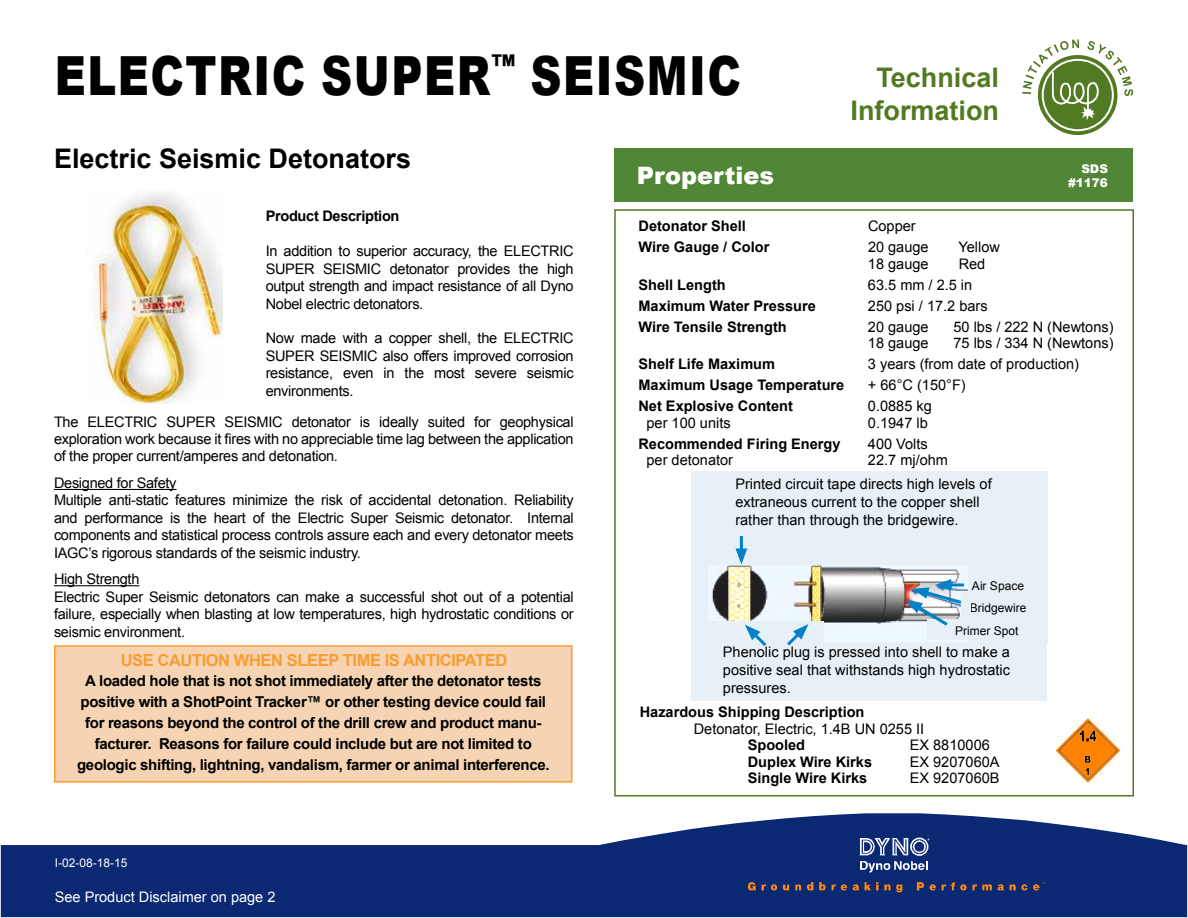
<style>
.page{position:relative;width:1188px;height:918px;background:#fff}
.page>*{position:absolute;margin:0;border:0;box-sizing:border-box;transform-origin:0 0}
.t1{font:900 54px "Arial";letter-spacing:.035em;color:#000;scale:.8 1}
.t2{font:700 27px "Arial";color:#000}
.t3{font:700 27px/32.4px "Arial";color:#517a23;text-align:right}
.t4{font:900 24px "Arial";color:#fff}
.t5{font:700 16.5px "Arial";letter-spacing:-.025em;color:#f99d31}
.t6{font:700 15px/21px "Arial";letter-spacing:-.02em;color:#000;text-align:center}
.t7{font:14.55px/17.4px "Arial";letter-spacing:-.02em;color:#000;text-align:justify}
.t8{font:14.55px/24.3px "Arial";color:#000}
.t9{font:700 14.55px "Arial";color:#000}
.t10{font:14.55px "Arial";color:#fff}
.t11{font:700 14.55px "Arial";letter-spacing:-.02em;color:#000}
.t12{font:12px/22px "Arial";color:#000}
.t13{font:12px "Arial";color:#fff}
.t14{font:900 12px/14.4px "Arial";color:#fff;text-align:right}
</style>
<div class="page">
<svg style="left:1px;top:813px;width:1186px;height:104px;fill:#0a2972"></svg>
<svg style="left:748px;top:882px;width:8px;height:8px"></svg>
<svg style="left:762px;top:884px;width:15px;height:6px"></svg>
<svg style="left:783px;top:885px;width:6px;height:5px"></svg>
<svg style="left:795px;top:884px;width:6px;height:6px"></svg>
<svg style="left:807px;top:882px;width:6px;height:8px"></svg>
<svg style="left:819px;top:882px;width:7px;height:8px"></svg>
<svg style="left:832px;top:884px;width:15px;height:6px"></svg>
<svg style="left:853px;top:884px;width:6px;height:6px"></svg>
<svg style="left:865px;top:882px;width:25px;height:8px"></svg>
<svg style="left:896px;top:884px;width:6px;height:8px"></svg>
<svg style="left:917px;top:882px;width:7px;height:8px"></svg>
<svg style="left:930px;top:884px;width:6px;height:6px"></svg>
<svg style="left:942px;top:882px;width:50px;height:8px"></svg>
<svg style="left:998px;top:884px;width:6px;height:6px"></svg>
<svg style="left:1010px;top:884px;width:6px;height:6px"></svg>
<svg style="left:859px;top:838px;width:71px;height:35px;background:#556b9d"></svg>
<svg style="left:1022px;top:883px;width:23px;height:7px"></svg>
<div style="left:614px;top:148px;width:519px;height:54px;background:#508636"></div>
<div style="left:614px;top:209px;width:520px;height:587px;border:2px solid #517a23"></div>
<svg style="left:1022px;top:39px;width:111px;height:96px"></svg>
<img style="left:708px;top:565px;width:261px;height:77px">
<div style="left:692px;top:472px;width:356px;height:93px;background:#e7f0f6"></div>
<div style="left:692px;top:642px;width:355px;height:59px;background:#e7f0f6"></div>
<div style="left:969px;top:549px;width:79px;height:95px;background:#e7f0f6"></div>
<div style="left:692px;top:554px;width:16px;height:88px;background:#e7f0f6"></div>
<hr style="left:740px;top:536px;width:3px;height:18px;background:#0081c8">
<svg style="left:736px;top:549px;width:11px;height:16px"></svg>
<div style="left:707px;top:622px;width:117px;height:20px;background:#e7f0f6"></div>
<svg style="left:787px;top:624px;width:22px;height:22px"></svg>
<svg style="left:745px;top:625px;width:22px;height:21px"></svg>
<div style="left:927px;top:619px;width:43px;height:21px;background:#e7f0f6"></div>
<img style="left:906px;top:579px;width:59px;height:50px">
<div style="left:961px;top:592px;width:10px;height:35px;background:#e7f0f6"></div>
<svg style="left:1055px;top:718px;width:66px;height:65px"></svg>
<img style="left:86px;top:193px;width:136px;height:211px">
<hr style="left:54px;top:489px;width:123px;height:1px;background:#000">
<hr style="left:54px;top:585px;width:85px;height:1px;background:#000">
<div style="left:54px;top:645px;width:519px;height:138px;background:#f5d3b3;border:2px solid #f99d31"></div>
<h1 class="t1" style="left:55px;top:36px;width:859px">ELECTRIC SUPER<sup>™</sup> SEISMIC</h1>
<h2 class="t2" style="left:54px;top:140px;width:359px">Electric Seismic Detonators</h2>
<h3 class="t4" style="left:637px;top:158px;width:139px">Properties</h3>
<h2 class="t3" style="left:851px;top:62px;width:150px">Technical<br>Information</h2>
<p class="t14" style="left:1068px;top:161px;width:41px">SDS #1176</p>
<p class="t11" style="left:266px;top:206px;width:135px">Product Description</p>
<p class="t7" style="left:266px;top:242px;width:310px">In addition to superior accuracy, the ELECTRIC SUPER SEISMIC detonator provides the high output strength and impact resistance of all Dyno Nobel electric detonators.</p>
<p class="t7" style="left:266px;top:330px;width:310px">Now made with a copper shell, the ELECTRIC SUPER SEISMIC also offers improved corrosion resistance, even in the most severe seismic environments.</p>
<p class="t7" style="left:54px;top:413px;width:521px">The ELECTRIC SUPER SEISMIC detonator is ideally suited for geophysical exploration work because it fires with no appreciable time lag between the application of the proper current/amperes and detonation.</p>
<p class="t7" style="left:54px;top:474px;width:521px;text-align:left">Designed for Safety<br>Multiple anti-static features minimize the risk of accidental detonation. Reliability and performance is the heart of the Electric Super Seismic detonator. Internal components and statistical process controls assure each and every detonator meets IAGC’s rigorous standards of the seismic industry.</p>
<p class="t7" style="left:54px;top:570px;width:521px;text-align:left">High Strength<br>Electric Super Seismic detonators can make a successful shot out of a potential failure, especially when blasting at low temperatures, high hydrostatic conditions or seismic environment.</p>
<p class="t6" style="left:77px;top:671px;width:474px">A loaded hole that is not shot immediately after the detonator tests positive with a ShotPoint Tracker™ or other testing device could fail for reasons beyond the control of the drill crew and product manu&shy;facturer. Reasons for failure could include but are not limited to geologic shifting, lightning, vandalism, farmer or animal interference.</p>
<p class="t5" style="left:121px;top:649px;width:388px">USE CAUTION WHEN SLEEP TIME IS ANTICIPATED</p>
<p class="t13" style="left:55px;top:855px;width:74px">I-02-08-18-15</p>
<p class="t10" style="left:55px;top:887px;width:222px">See Product Disclaimer on page 2</p>
<p class="t9" style="left:639px;top:216px;width:109px">Detonator Shell</p>
<p class="t7" style="left:868px;top:217px;width:49px">Copper</p>
<p class="t9" style="left:639px;top:237px;width:132px">Wire Gauge / Color</p>
<p class="t7" style="left:868px;top:238px;width:62px">20 gauge</p>
<p class="t7" style="left:958px;top:238px;width:43px">Yellow</p>
<p class="t7" style="left:868px;top:255px;width:62px">18 gauge</p>
<p class="t7" style="left:959px;top:255px;width:28px">Red</p>
<p class="t9" style="left:638px;top:274px;width:89px">Shell Length</p>
<p class="t7" style="left:868px;top:276px;width:106px">63.5 mm / 2.5 in</p>
<p class="t9" style="left:638px;top:295px;width:179px">Maximum Water Pressure</p>
<p class="t8" style="left:868px;top:293px;width:121px">250 psi / 17.2 bars</p>
<p class="t9" style="left:638px;top:316px;width:150px">Wire Tensile Strength</p>
<p class="t7" style="left:868px;top:318px;width:62px">20 gauge</p>
<p class="t8" style="left:953px;top:314px;width:162px">50 lbs / 222 N (Newtons)</p>
<p class="t7" style="left:868px;top:334px;width:62px">18 gauge</p>
<p class="t8" style="left:953px;top:331px;width:162px">75 lbs / 334 N (Newtons)</p>
<p class="t9" style="left:638px;top:354px;width:138px">Shelf Life Maximum</p>
<p class="t8" style="left:868px;top:352px;width:213px">3 years (from date of production)</p>
<p class="t9" style="left:638px;top:375px;width:207px">Maximum Usage Temperature</p>
<p class="t7" style="left:868px;top:376px;width:99px">+ 66°C (150°F)</p>
<p class="t9" style="left:638px;top:396px;width:156px">Net Explosive Content</p>
<p class="t7" style="left:868px;top:397px;width:65px">0.0885 kg</p>
<p class="t8" style="left:647px;top:410px;width:86px">per 100 units</p>
<p class="t7" style="left:868px;top:414px;width:61px">0.1947 lb</p>
<p class="t9" style="left:638px;top:433px;width:204px">Recommended Firing Energy</p>
<p class="t8" style="left:868px;top:431px;width:61px">400 Volts</p>
<p class="t8" style="left:647px;top:448px;width:88px">per detonator</p>
<p class="t8" style="left:735px;top:448px;width:258px;text-indent:133px">22.7 mj/ohm<br>Printed circuit tape directs high levels of</p>
<p class="t8" style="left:735px;top:493px;width:246px;line-height:18px">extraneous current to the copper shell rather than through the bridgewire.</p>
<p class="t12" style="left:970px;top:575px;width:58px">Air Space<br>Bridgewire</p>
<p class="t7" style="left:723px;top:643px;width:289px;line-height:18px">Phenolic plug is pressed into shell to make a positive seal that withstands high hydrostatic pressures.</p>
<p class="t12" style="left:955px;top:620px;width:65px">Primer Spot</p>
<p class="t9" style="left:640px;top:702px;width:226px">Hazardous Shipping Description</p>
<p class="t8" style="left:694px;top:717px;width:232px">Detonator, Electric, 1.4B UN 0255 II</p>
<p class="t9" style="left:748px;top:735px;width:59px">Spooled</p>
<p class="t8" style="left:910px;top:733px;width:82px">EX 8810006</p>
<p class="t9" style="left:748px;top:752px;width:126px">Duplex Wire Kirks</p>
<p class="t8" style="left:910px;top:750px;width:91px">EX 9207060A</p>
<p class="t9" style="left:748px;top:768px;width:121px">Single Wire Kirks</p>
<p class="t8" style="left:910px;top:766px;width:91px">EX 9207060B</p>
</div>
